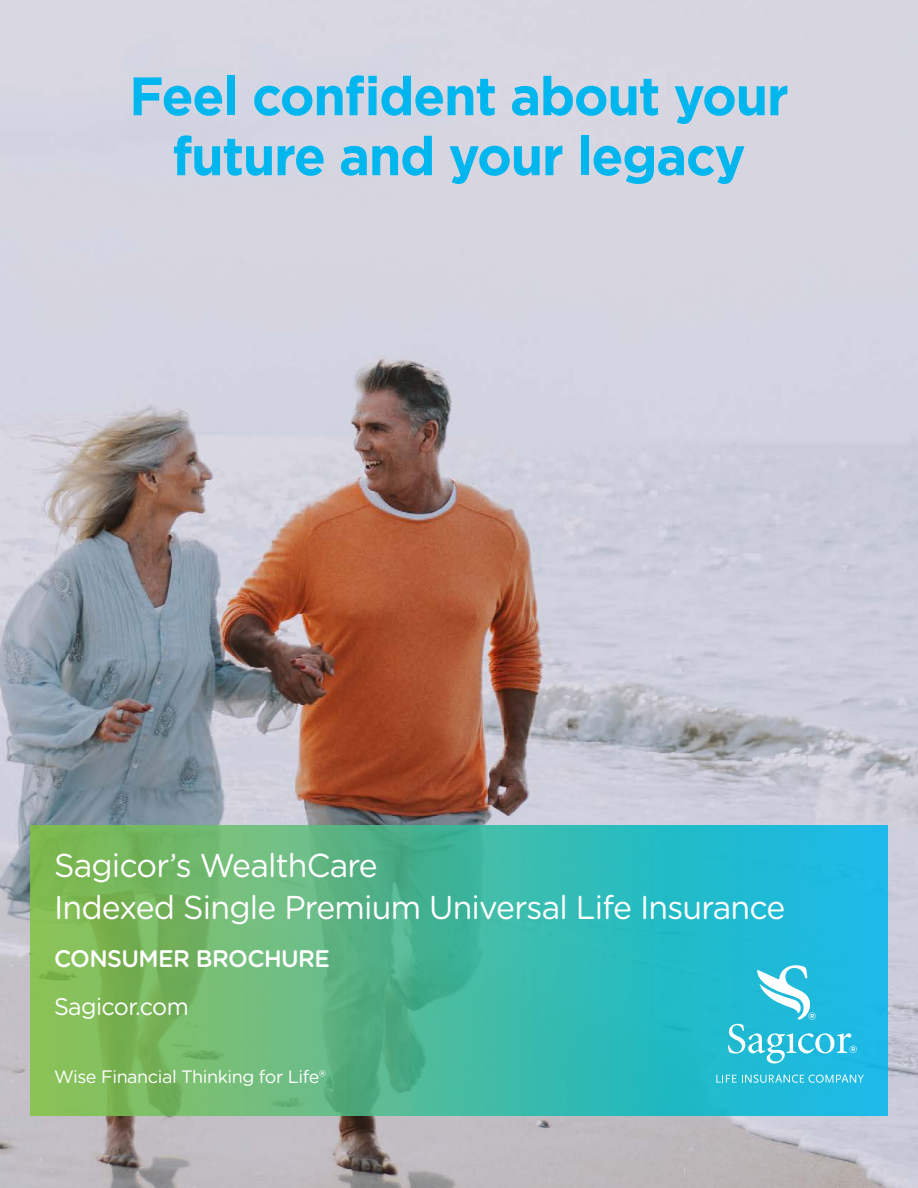
<style>
.page{position:relative;width:918px;height:1188px;background:#fff}
.page>*{position:absolute;margin:0;border:0;box-sizing:border-box;transform-origin:0 0}
.t1{font:700 54px/60px "Gotham";letter-spacing:-.025em;color:#00b6ef;text-align:center}
.t2{font:33px "Gotham Rounded";letter-spacing:-.025em;color:#fff}
.t3{font:500 24px "Gotham Rounded";letter-spacing:-.025em;color:#fff}
.t4{font:24px "Gotham Rounded";letter-spacing:-.025em;color:#fff}
.t5{font:18px "Gotham Rounded";letter-spacing:-.025em;color:#fff}
</style>
<div class="page">
<img style="left:0;top:0;width:918px;height:1188px">
<svg style="left:31px;top:825px;width:856px;height:291px;background:#4cb898"></svg>
<svg style="left:716px;top:1075px;width:148px;height:8px"></svg>
<svg style="left:728px;top:965px;width:129px;height:99px;background:#42c4e0"></svg>
<p class="t1" style="left:129px;top:66px;width:661px">Feel confident about your future and your legacy</p>
<p class="t2" style="left:54px;top:843px;width:325px">Sagicor’s WealthCare</p>
<p class="t2" style="left:54px;top:885px;width:733px">Indexed Single Premium Universal Life Insurance</p>
<p class="t3" style="left:54px;top:942px;width:278px">CONSUMER BROCHURE</p>
<p class="t4" style="left:54px;top:990px;width:136px">Sagicor.com</p>
<p class="t5" style="left:54px;top:1064px;width:274px">Wise Financial Thinking for Life®</p>
</div>
